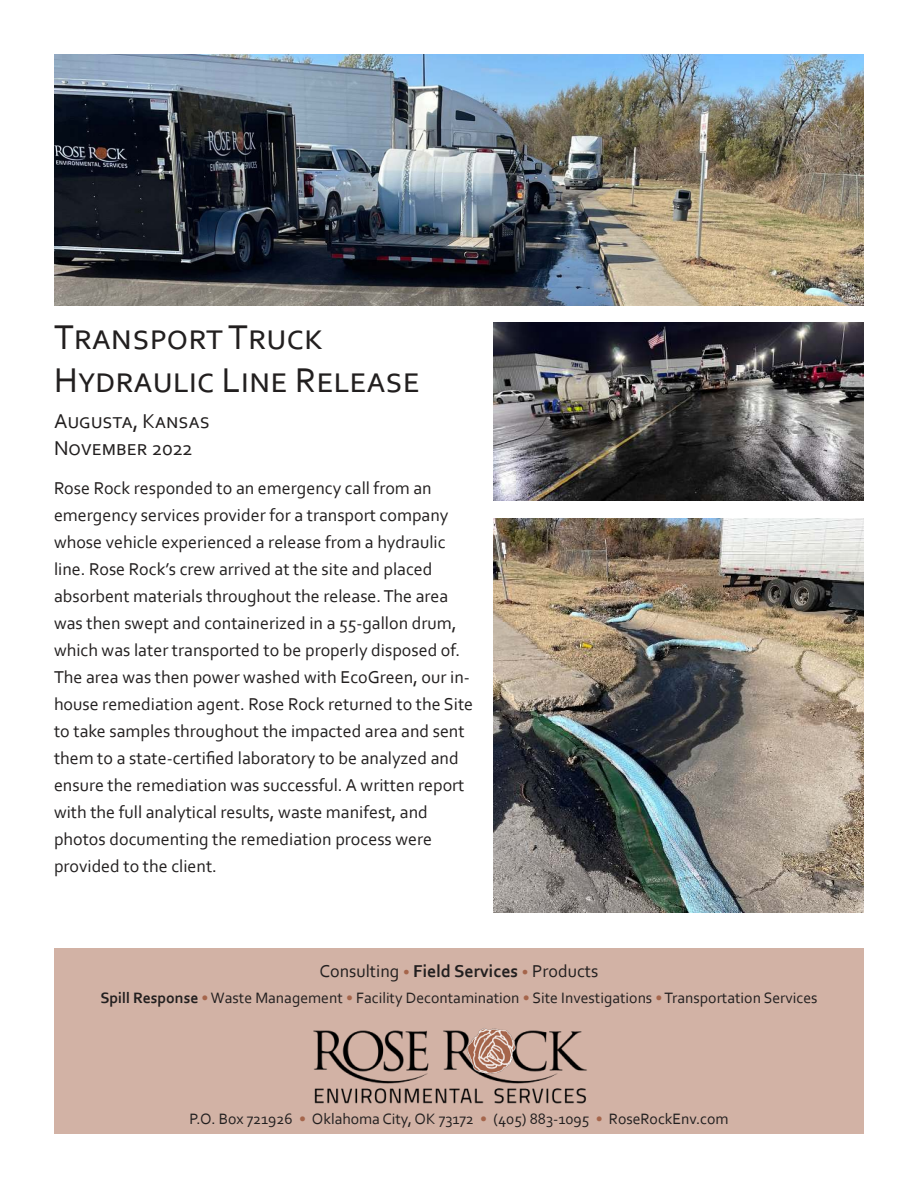
<style>
.page{position:relative;width:918px;height:1188px;background:#fff}
.page>*{position:absolute;margin:0;border:0;box-sizing:border-box;transform-origin:0 0}
.t1{font:36px/43.2px "Corbel";color:#221f1f}
.t2{font:21px/27px "Corbel";color:#221f1f}
.t3{font:18px/27px "Corbel";color:#221f1f}
.t4{font:15.75px "Corbel";color:#221f1f}
.s1{font-size:15px;color:#a5654b}
.s2{font-weight:700}
.s3{color:#a5654b}
</style>
<div class="page">
<img style="left:54px;top:54px;width:810px;height:252px">
<img style="left:493px;top:322px;width:371px;height:178px">
<div style="left:54px;top:948px;width:810px;height:186px;background:#d2b2a5"></div>
<img style="left:313px;top:1028px;width:274px;height:75px">
<img style="left:493px;top:518px;width:371px;height:395px">
<h1 class="t1" style="left:54px;top:315px;width:368px">Transport Truck<br>Hydraulic Line Release</h1>
<p class="t2" style="left:54px;top:407px;width:157px">Augusta, Kansas<br>November 2022</p>
<p class="t3" style="left:54px;top:474px;width:421px">Rose Rock responded to an emergency call from an emergency services provider for a transport company whose vehicle experienced a release from a hydraulic line. Rose Rock’s crew arrived at the site and placed absorbent materials throughout the release. The area was then swept and containerized in a 55-gallon drum, which was later transported to be properly disposed of.<br>The area was then power washed with EcoGreen, our in&shy;house remediation agent. Rose Rock returned to the Site to take samples throughout the impacted area and sent them to a state-certified laboratory to be analyzed and ensure the remediation was successful. A written report with the full analytical results, waste manifest, and photos documenting the remediation process were provided to the client.</p>
<p class="t3" style="left:320px;top:957px;width:280px">Consulting <span class="s1">•</span> <span class="s2">Field Services</span> <span class="s1">•</span> Products</p>
<p class="t4" style="left:100px;top:988px;width:719px"><span class="s2">Spill Response</span> <span class="s3">•</span> Waste Management <span class="s3">•</span> Facility Decontamination <span class="s3">•</span> Site Investigations <span class="s3">•</span> Transportation Services</p>
<p class="t4" style="left:189px;top:1109px;width:541px">P.O. Box 721926 <span class="s3">•</span> Oklahoma City, OK 73172 <span class="s3">•</span> (405) 883-1095 <span class="s3">•</span> RoseRockEnv.com</p>
</div>
